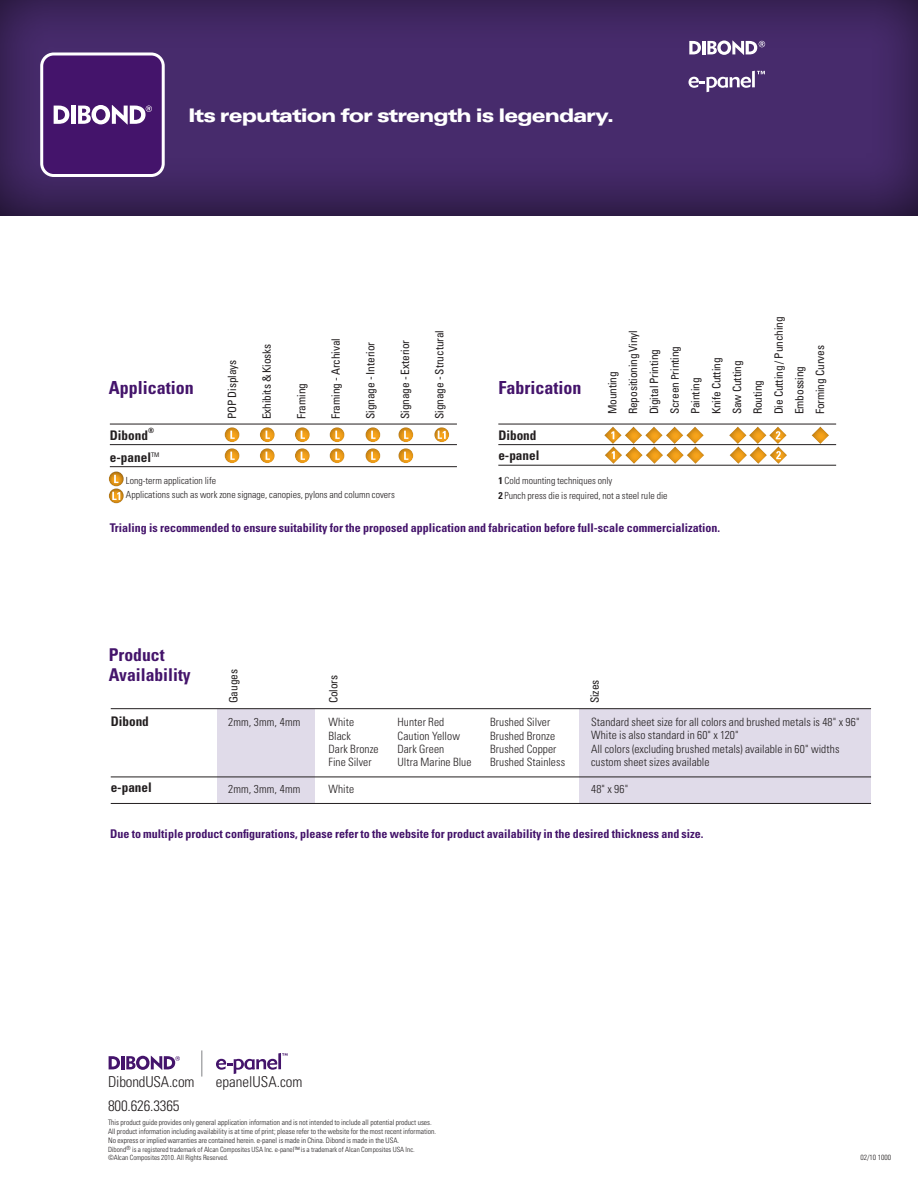
<style>
.page{position:relative;width:918px;height:1188px;background:#fff}
.page>*{position:absolute;margin:0;border:0;box-sizing:border-box;transform-origin:0 0}
.t1{font:900 expanded 18.75px "Univers";letter-spacing:-.05em;color:#fff}
.t2{font:700 condensed 18px "Univers";color:#44146b}
.t3{font:700 condensed 17.7px/20px "Univers";color:#44146b}
.t4{font:300 condensed 15px "Univers";letter-spacing:-.01em;color:#231f20}
.t5{font:700 condensed 13.2px/20.5px "Univers";color:#231f20}
.t6{font:700 condensed 12px "Univers";color:#44146b}
.t7{font:300 condensed 11.4px/13.5px "Univers";letter-spacing:.005em;color:#231f20}
.t8{font:condensed 11.4px/20.9px "Univers";letter-spacing:-.01em;color:#231f20}
.t9{font:300 condensed 9.75px/14.7px "Univers";color:#231f20}
.t10{font:300 condensed 7.5px/9px "Univers";color:#231f20}
.t11{font:300 condensed 7.2px/8.6px "Univers";color:#231f20}
.t12{font:700 condensed 7.2px "Univers";color:#231f20}
.s1{font-size:10.35px}
.s2{font-weight:700}
</style>
<div class="page">
<div style="left:0;top:0;width:918px;height:218px;background:#231f20;opacity:.88"></div>
<div style="left:42px;top:54px;width:121px;height:122px;background:#44146b;border-radius:12px"></div>
<div style="left:40px;top:53px;width:125px;height:124px;border:3px solid #fff;border-radius:12px"></div>
<svg style="left:54px;top:106px;width:15px;height:18px"></svg>
<div style="left:71px;top:106px;width:5px;height:18px;background:#fff"></div>
<svg style="left:78px;top:105px;width:74px;height:20px"></svg>
<hr style="left:110px;top:424px;width:347px;height:1px;background:#231f20">
<hr style="left:110px;top:444px;width:347px;height:1px;background:#231f20">
<hr style="left:110px;top:466px;width:347px;height:1px;background:#231f20">
<div style="left:295px;top:425px;width:16px;height:18px;background:#231f20;opacity:.4"></div>
<svg style="left:301px;top:431px;width:4px;height:8px"></svg>
<div style="left:109px;top:462px;width:34px;height:31px;background:#231f20;opacity:.7"></div>
<div style="left:109px;top:485px;width:17px;height:18px;background:#231f20;opacity:.7"></div>
<svg style="left:114px;top:475px;width:4px;height:8px"></svg>
<div style="left:225px;top:425px;width:16px;height:18px;background:#231f20;opacity:.4"></div>
<svg style="left:230px;top:431px;width:5px;height:8px"></svg>
<div style="left:260px;top:425px;width:16px;height:18px;background:#231f20;opacity:.4"></div>
<svg style="left:266px;top:431px;width:4px;height:8px"></svg>
<div style="left:330px;top:425px;width:16px;height:18px;background:#231f20;opacity:.4"></div>
<svg style="left:335px;top:431px;width:5px;height:8px"></svg>
<div style="left:365px;top:425px;width:17px;height:18px;background:#231f20;opacity:.4"></div>
<svg style="left:371px;top:431px;width:5px;height:8px"></svg>
<div style="left:398px;top:425px;width:17px;height:18px;background:#231f20;opacity:.4"></div>
<svg style="left:404px;top:431px;width:4px;height:8px"></svg>
<svg style="left:112px;top:492px;width:8px;height:8px"></svg>
<div style="left:434px;top:425px;width:17px;height:18px;background:#231f20;opacity:.4"></div>
<svg style="left:438px;top:431px;width:8px;height:8px"></svg>
<div style="left:295px;top:446px;width:16px;height:18px;background:#231f20;opacity:.4"></div>
<svg style="left:301px;top:452px;width:4px;height:8px"></svg>
<div style="left:225px;top:446px;width:16px;height:18px;background:#231f20;opacity:.4"></div>
<svg style="left:230px;top:452px;width:5px;height:8px"></svg>
<div style="left:260px;top:446px;width:16px;height:18px;background:#231f20;opacity:.4"></div>
<svg style="left:266px;top:452px;width:4px;height:8px"></svg>
<div style="left:330px;top:446px;width:16px;height:18px;background:#231f20;opacity:.4"></div>
<svg style="left:335px;top:452px;width:5px;height:8px"></svg>
<div style="left:365px;top:446px;width:17px;height:18px;background:#231f20;opacity:.4"></div>
<svg style="left:371px;top:452px;width:5px;height:8px"></svg>
<div style="left:398px;top:446px;width:17px;height:18px;background:#231f20;opacity:.4"></div>
<svg style="left:404px;top:452px;width:4px;height:8px"></svg>
<svg style="left:809px;top:426px;width:22px;height:20px"></svg>
<hr style="left:498px;top:424px;width:338px;height:1px;background:#231f20">
<hr style="left:498px;top:444px;width:338px;height:1px;background:#231f20">
<hr style="left:498px;top:465px;width:338px;height:1px;background:#231f20">
<svg style="left:603px;top:426px;width:104px;height:40px"></svg>
<svg style="left:728px;top:426px;width:62px;height:40px"></svg>
<div style="left:580px;top:709px;width:291px;height:94px;background:#e0dbe9"></div>
<div style="left:217px;top:709px;width:98px;height:94px;background:#e0dbe9"></div>
<hr style="left:111px;top:708px;width:760px;height:1px;background:#231f20">
<hr style="left:111px;top:803px;width:760px;height:1px;background:#231f20">
<hr style="left:111px;top:777px;width:760px;height:1px;background:#231f20">
<svg style="left:689px;top:41px;width:12px;height:13px"></svg>
<hr style="left:702px;top:41px;width:4px;height:13px;background:#fff">
<svg style="left:689px;top:71px;width:76px;height:21px"></svg>
<svg style="left:707px;top:40px;width:58px;height:15px"></svg>
<svg style="left:201px;top:1050px;width:1px;height:27px"></svg>
<svg style="left:109px;top:1056px;width:71px;height:14px"></svg>
<svg style="left:216px;top:1053px;width:72px;height:21px"></svg>
<h1 class="t1" style="left:189px;top:104px;width:427px">Its reputation for strength is legendary.</h1>
<h2 class="t2" style="left:109px;top:377px;width:87px">Application</h2>
<p class="t8" style="left:222px;top:419px;width:61px;rotate:-90deg">POP Displays</p>
<p class="t8" style="left:256px;top:419px;width:77px;rotate:-90deg">Exhibits &amp; Kiosks</p>
<p class="t8" style="left:291px;top:419px;width:38px;rotate:-90deg">Framing</p>
<p class="t8" style="left:325px;top:419px;width:83px;rotate:-90deg">Framing - Archival</p>
<p class="t8" style="left:360px;top:419px;width:79px;rotate:-90deg">Signage - Interior</p>
<p class="t8" style="left:394px;top:419px;width:81px;rotate:-90deg">Signage - Exterior</p>
<p class="t8" style="left:429px;top:419px;width:91px;rotate:-90deg">Signage - Structural</p>
<p class="t5" style="left:110px;top:424px;width:40px">Dibond</p>
<p class="t12" style="left:148px;top:427px;width:8px">®</p>
<p class="t5" style="left:110px;top:446px;width:51px">e-panel<sup>TM</sup></p>
<p class="t9" style="left:126px;top:473px;width:270px">Long-term application life<br>Applications such as work zone signage, canopies, pylons and column covers</p>
<h2 class="t2" style="left:499px;top:377px;width:84px">Fabrication</h2>
<p class="t8" style="left:602px;top:414px;width:100px;rotate:-90deg">Mounting<br>Repositioning Vinyl<br>Digital Printing<br>Screen <span class="s1">P</span>rinting<br>Painting<br>Knife Cutting<br>Saw Cutting<br>Routing<br>Die Cutting / Punching<br>Embossing<br>Forming Curves</p>
<p class="t5" style="left:498px;top:424px;width:43px">Dibond e-panel</p>
<p class="t9" style="left:498px;top:473px;width:171px"><span class="s2">1</span> Cold mounting techniques only<br><span class="s2">2</span> Punch press die is required, not a steel rule die</p>
<p class="t6" style="left:110px;top:520px;width:612px">Trialing is recommended to ensure suitability for the proposed application and fabrication before full-scale commercialization.</p>
<h3 class="t3" style="left:109px;top:645px;width:84px">Product<br>Availability</h3>
<p class="t5" style="left:111px;top:711px;width:40px">Dibond</p>
<p class="t5" style="left:111px;top:777px;width:43px">e-panel</p>
<p class="t8" style="left:223px;top:703px;width:36px;rotate:-90deg">Gauges</p>
<p class="t8" style="left:323px;top:703px;width:30px;rotate:-90deg">Colors</p>
<p class="t8" style="left:584px;top:703px;width:25px;rotate:-90deg">Sizes</p>
<p class="t7" style="left:228px;top:715px;width:74px">2mm, 3mm, 4mm</p>
<p class="t7" style="left:228px;top:782px;width:74px">2mm, 3mm, 4mm</p>
<p class="t7" style="left:329px;top:715px;width:27px">White</p>
<p class="t7" style="left:398px;top:715px;width:48px">Hunter Red</p>
<p class="t7" style="left:490px;top:715px;width:62px">Brushed Silver</p>
<p class="t7" style="left:329px;top:729px;width:24px">Black</p>
<p class="t7" style="left:398px;top:729px;width:64px">Caution Yellow</p>
<p class="t7" style="left:490px;top:729px;width:67px">Brushed Bronze</p>
<p class="t7" style="left:329px;top:742px;width:52px">Dark Bronze</p>
<p class="t7" style="left:398px;top:742px;width:48px">Dark Green</p>
<p class="t7" style="left:490px;top:742px;width:68px">Brushed Copper</p>
<p class="t7" style="left:329px;top:756px;width:45px">Fine Silver</p>
<p class="t7" style="left:398px;top:756px;width:75px">Ultra Marine Blue</p>
<p class="t7" style="left:490px;top:756px;width:77px">Brushed Stainless</p>
<p class="t7" style="left:329px;top:782px;width:27px">White</p>
<p class="t7" style="left:591px;top:715px;width:270px">Standard sheet size for all colors and brushed metals is 48" x 96" White is also standard in 60" x 120"<br>All colors (excluding brushed metals) available in 60" widths custom sheet sizes available</p>
<p class="t7" style="left:591px;top:782px;width:39px">48" x 96"</p>
<p class="t6" style="left:110px;top:826px;width:595px">Due to multiple product configurations, please refer to the website for product availability in the desired thickness and size.</p>
<h3 class="t4" style="left:108px;top:1072px;width:88px">DibondUSA.com</h3>
<h3 class="t4" style="left:216px;top:1072px;width:88px">epanelUSA.com</h3>
<h3 class="t4" style="left:108px;top:1096px;width:73px">800.626.3365</h3>
<p class="t10" style="left:108px;top:1118px;width:330px">This product guide provides only general application information and is not intended to include all potential product uses.<br>All product information including availability is at time of print; please refer to the website for the most recent information.<br>No express or implied warranties are contained herein. e-panel is made in China. Dibond is made in the USA.</p>
<p class="t11" style="left:108px;top:1145px;width:308px">Dibond<sup>®</sup> is a registered trademark of Alcan Composites USA Inc. e-panel™ is a trademark of Alcan Composites USA Inc. ©Alcan Composites 2010. All Rights Reserved.</p>
<p class="t10" style="left:860px;top:1153px;width:32px">02/10 1000</p>
</div>
